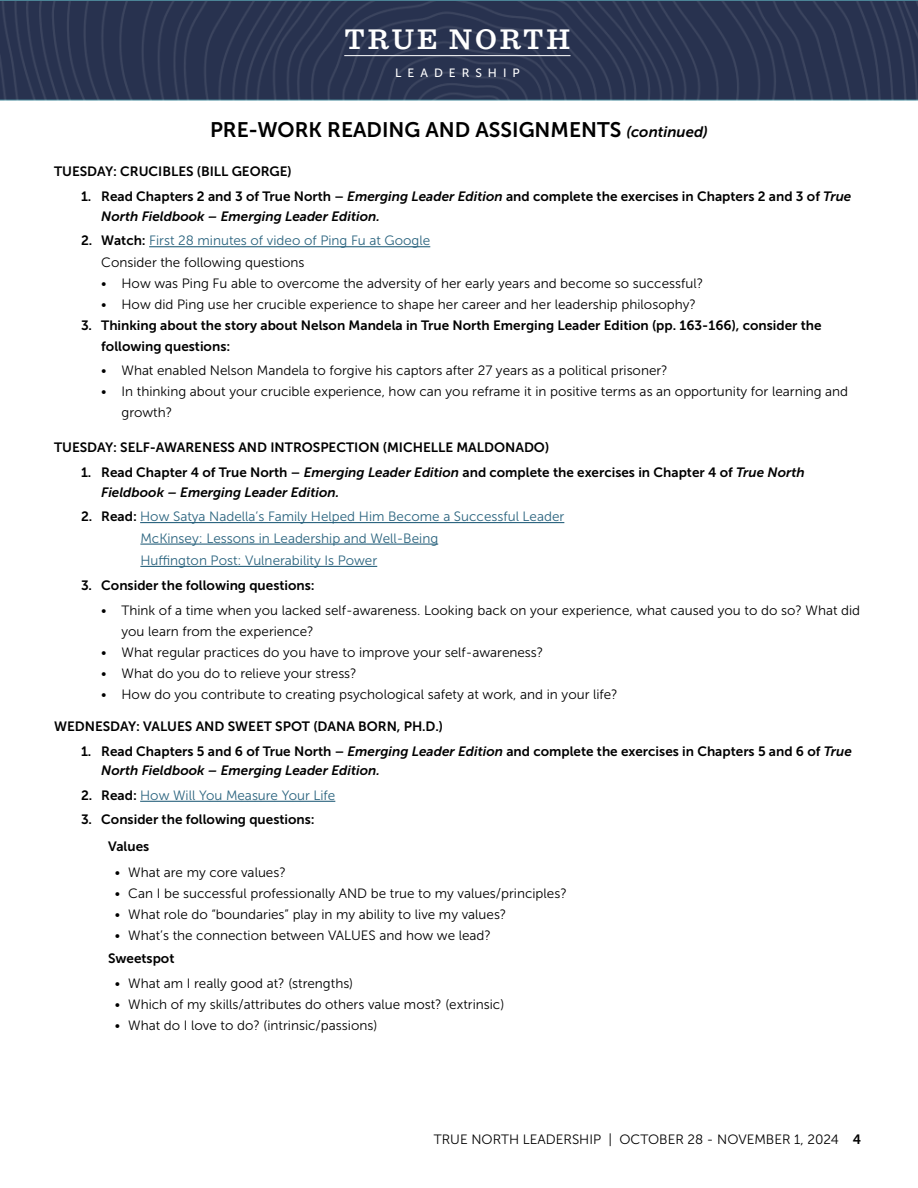
<style>
.page{position:relative;width:918px;height:1188px;background:#fff}
.page>*{position:absolute;margin:0;border:0;box-sizing:border-box;transform-origin:0 0}
.t1{font:600 29.7px "Sentinel";letter-spacing:.1em;color:#fff}
.t2{font:21px "Museo Sans 700";color:#000}
.t3{font:13.5px/21px "Museo Sans 300";color:#000}
.t4{font:13.5px/19.5px "Museo Sans 700";color:#000}
.t5{font:13.5px/21.9px "Museo Sans 300";color:#2b647f}
.t6{font:italic 13.5px/19.5px "Museo Sans 700";color:#000}
.t7{font:12px "Museo Sans 500";letter-spacing:.5em;color:#fff}
.s1{font-style:italic;font-size:15px}
.s2{font-style:italic}
.s3{font-family:"Museo Sans 700";color:#000}
.s4{color:#000}
.s5{font-style:normal}
.s6{font-family:"Museo Sans 700"}
</style>
<div class="page">
<img style="left:0;top:1px;width:918px;height:99px">
<hr style="left:149px;top:246px;width:281px;height:1px;background:#2b647f">
<hr style="left:140px;top:522px;width:424px;height:1px;background:#2b647f">
<hr style="left:140px;top:544px;width:298px;height:1px;background:#2b647f">
<hr style="left:140px;top:566px;width:237px;height:1px;background:#2b647f">
<hr style="left:140px;top:801px;width:195px;height:1px;background:#2b647f">
<hr style="left:344px;top:55px;width:227px;height:1px;background:#fff">
<h1 class="t1" style="left:344px;top:16px;width:228px">TRUE NORTH</h1>
<p class="t7" style="left:395px;top:66px;width:126px">LEADERSHIP</p>
<h2 class="t2" style="left:210px;top:118px;width:499px">PRE-WORK READING AND ASSIGNMENTS <span class="s1">(continued)</span></h2>
<p class="t4" style="left:54px;top:162px;width:239px">TUESDAY: CRUCIBLES (BILL GEORGE)</p>
<p class="t4" style="left:101px;top:187px;width:752px;text-indent:-20px">1. Read Chapters 2 and 3 of True North – <span class="s2">Emerging Leader Edition</span> and complete the exercises in Chapters 2 and 3 of <span class="s2">True<br>North Fieldbook – Emerging Leader Edition.</span></p>
<p class="t5" style="left:101px;top:230px;width:331px;line-height:21.5px;text-indent:-20px"><span class="s3">2. Watch:</span> First 28 minutes of video of Ping Fu at Google<br><span class="s4">Consider the following questions</span></p>
<p class="t3" style="left:101px;top:273px;width:603px">• How was Ping Fu able to overcome the adversity of her early years and become so successful?</p>
<p class="t3" style="left:101px;top:294px;width:596px">• How did Ping use her crucible experience to shape her career and her leadership philosophy?</p>
<p class="t4" style="left:101px;top:315px;width:722px;line-height:21px;text-indent:-20px">3. Thinking about the story about Nelson Mandela in True North Emerging Leader Edition (pp. 163-166), consider the following questions:</p>
<p class="t3" style="left:101px;top:360px;width:568px">• What enabled Nelson Mandela to forgive his captors after 27 years as a political prisoner?</p>
<p class="t3" style="left:122px;top:381px;width:728px;text-indent:-20px">• In thinking about your crucible experience, how can you reframe it in positive terms as an opportunity for learning and growth?</p>
<p class="t4" style="left:54px;top:437px;width:497px">TUESDAY: SELF-AWARENESS AND INTROSPECTION (MICHELLE MALDONADO)</p>
<p class="t6" style="left:101px;top:463px;width:705px;text-indent:-20px"><span class="s5">1. Read Chapter 4 of True North –</span> Emerging Leader Edition <span class="s5">and complete the exercises in Chapter 4 of</span> True North<br>Fieldbook – Emerging Leader Edition.</p>
<p class="t5" style="left:140px;top:506px;width:425px;text-indent:-59px"><span class="s3">2. Read:</span> How Satya Nadella’s Family Helped Him Become a Successful Leader<br>McKinsey: Lessons in Leadership and Well-Being<br>Huffington Post: Vulnerability Is Power</p>
<p class="t4" style="left:81px;top:576px;width:235px">3. Consider the following questions:</p>
<p class="t3" style="left:122px;top:600px;width:740px;text-indent:-20px">• Think of a time when you lacked self-awareness. Looking back on your experience, what caused you to do so? What did you learn from the experience?</p>
<p class="t3" style="left:101px;top:642px;width:444px">• What regular practices do you have to improve your self-awareness?</p>
<p class="t3" style="left:101px;top:663px;width:257px">• What do you do to relieve your stress?</p>
<p class="t3" style="left:101px;top:684px;width:518px">• How do you contribute to creating psychological safety at work, and in your life?</p>
<p class="t4" style="left:54px;top:716px;width:391px">WEDNESDAY: VALUES AND SWEET SPOT (DANA BORN, PH.D.)</p>
<p class="t4" style="left:101px;top:742px;width:752px;text-indent:-20px">1. Read Chapters 5 and 6 of True North – <span class="s2">Emerging Leader Edition</span> and complete the exercises in Chapters 5 and 6 of <span class="s2">True<br>North Fieldbook – Emerging Leader Edition.</span></p>
<p class="t5" style="left:81px;top:784px;width:256px"><span class="s3">2. Read:</span> How Will You Measure Your Life</p>
<p class="t4" style="left:108px;top:806px;width:208px;line-height:26.7px;text-indent:-27px">3. Consider the following questions:<br>Values</p>
<p class="t3" style="left:115px;top:862px;width:173px">• What are my core values?</p>
<p class="t3" style="left:115px;top:883px;width:454px">• Can I be successful professionally AND be true to my values/principles?</p>
<p class="t3" style="left:115px;top:904px;width:393px">• What role do “boundaries” play in my ability to live my values?</p>
<p class="t3" style="left:115px;top:925px;width:378px">• What’s the connection between VALUES and how we lead?</p>
<p class="t4" style="left:108px;top:948px;width:68px">Sweetspot</p>
<p class="t3" style="left:115px;top:973px;width:240px">• What am I really good at? (strengths)</p>
<p class="t3" style="left:115px;top:994px;width:391px">• Which of my skills/attributes do others value most? (extrinsic)</p>
<p class="t3" style="left:115px;top:1015px;width:264px">• What do I love to do? (intrinsic/passions)</p>
<p class="t3" style="left:434px;top:1129px;width:429px">TRUE NORTH LEADERSHIP | OCTOBER 28 - NOVEMBER 1, 2024 <span class="s6">4</span></p>
</div>
